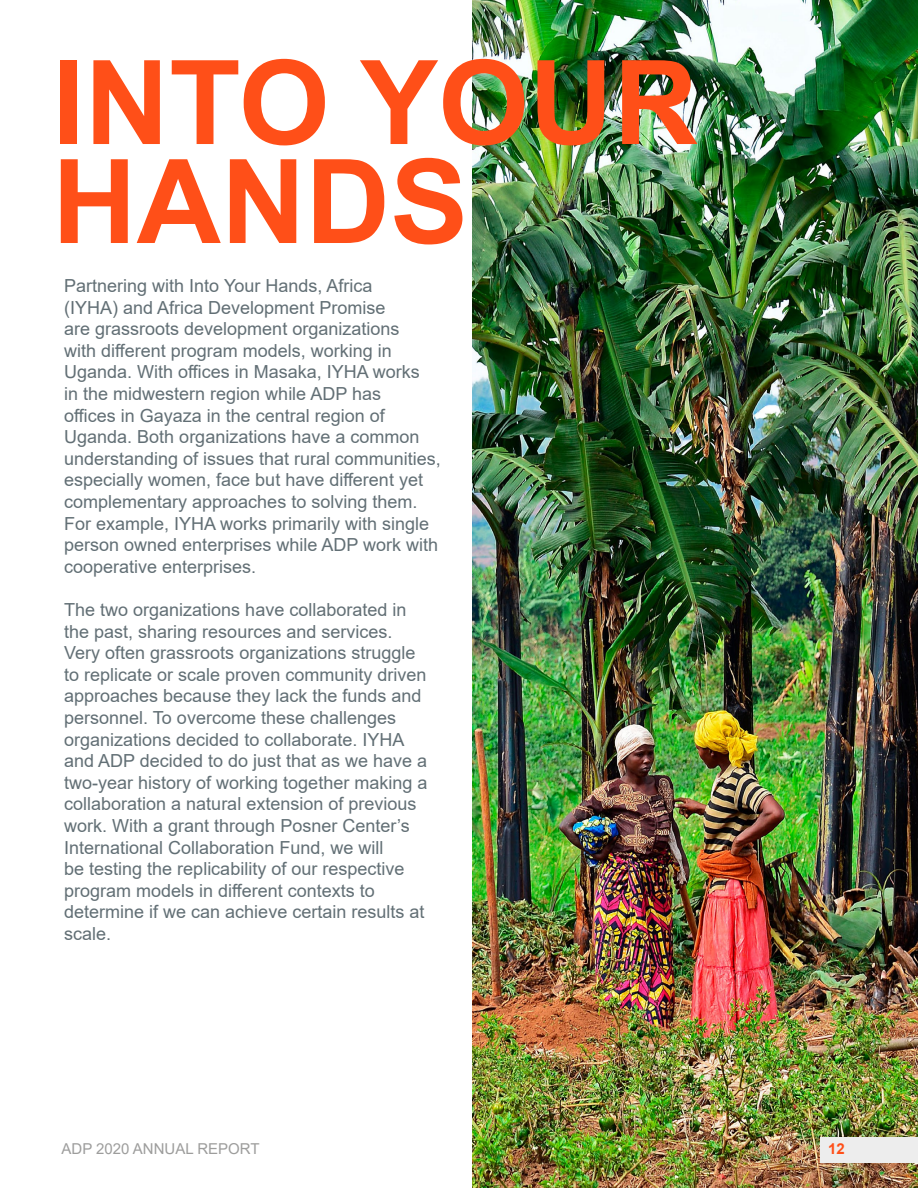
<style>
.page{position:relative;width:918px;height:1188px;background:#fff}
.page>*{position:absolute;margin:0;border:0;box-sizing:border-box;transform-origin:0 0}
.t1{font:700 117px/99px "Arial";color:#ff4f18}
.t2{font:18px/21.6px "Arial";color:#626f75}
.t3{font:15px "Arial";color:#9d9d9c}
.t4{font:700 15px "Arial";color:#ff4f18}
</style>
<div class="page">
<img style="left:472px;top:0;width:446px;height:1188px">
<div style="left:820px;top:1137px;width:98px;height:25px;background:#ededed"></div>
<h1 class="t1" style="left:52px;top:55px;width:647px">INTO YOUR<br>HANDS</h1>
<p class="t2" style="left:64px;top:275px;width:378px">Partnering with Into Your Hands, Africa<br>(IYHA) and Africa Development Promise<br>are grassroots development organizations<br>with different program models, working in Uganda. With offices in Masaka, IYHA works<br>in the midwestern region while ADP has<br>offices in Gayaza in the central region of Uganda. Both organizations have a common understanding of issues that rural communities, especially women, face but have different yet complementary approaches to solving them.<br>For example, IYHA works primarily with single person owned enterprises while ADP work with cooperative enterprises.</p>
<p class="t2" style="left:64px;top:599px;width:365px">The two organizations have collaborated in the past, sharing resources and services.<br>Very often grassroots organizations struggle to replicate or scale proven community driven approaches because they lack the funds and personnel. To overcome these challenges organizations decided to collaborate. IYHA and ADP decided to do just that as we have a two-year history of working together making a collaboration a natural extension of previous work. With a grant through Posner Center’s International Collaboration Fund, we will<br>be testing the replicability of our respective program models in different contexts to determine if we can achieve certain results at scale.</p>
<p class="t3" style="left:62px;top:1138px;width:200px">ADP 2020 ANNUAL REPORT</p>
<p class="t4" style="left:828px;top:1138px;width:18px">12</p>
</div>
